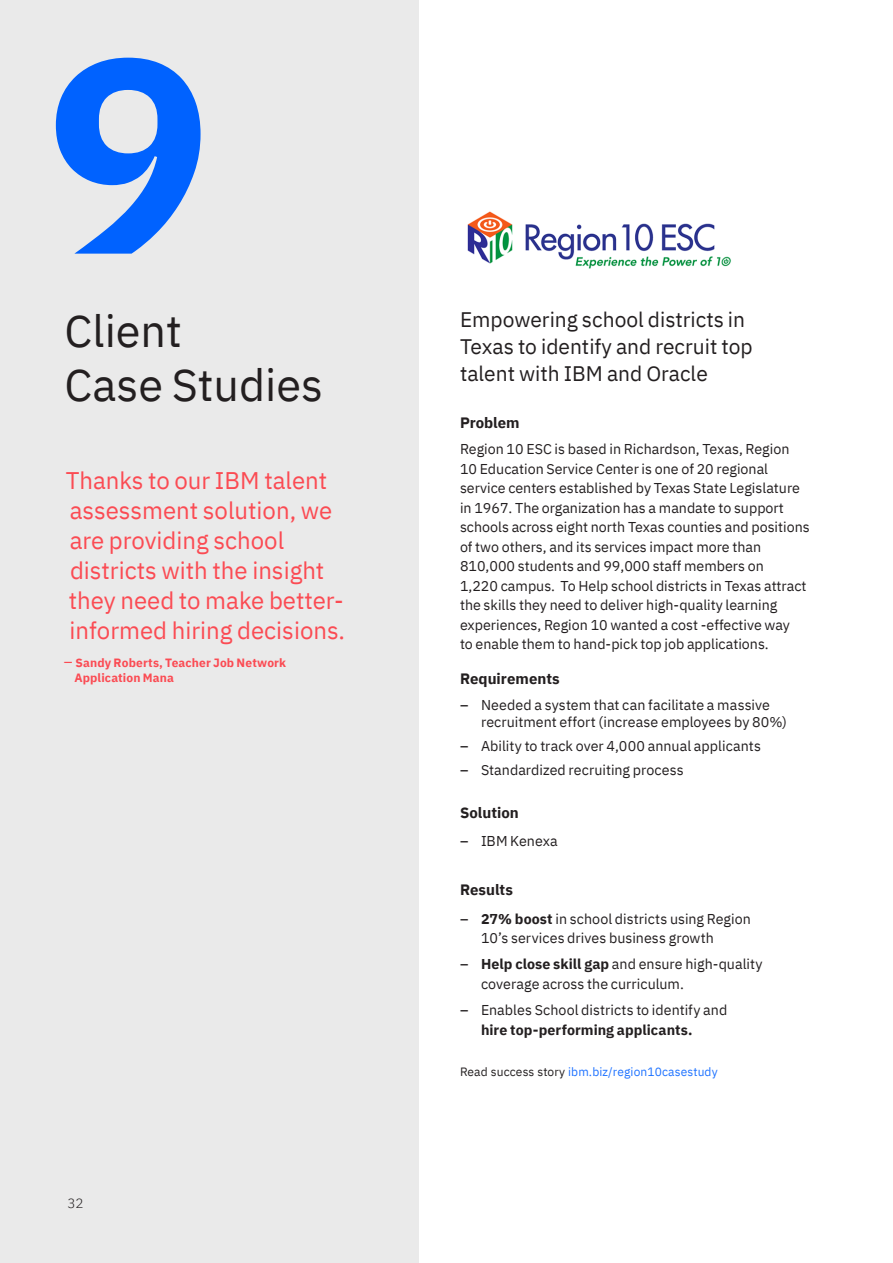
<style>
.page{position:relative;width:893px;height:1263px;background:#fff}
.page>*{position:absolute;margin:0;border:0;box-sizing:border-box;transform-origin:0 0}
.t1{font:700 276px "IBM Plex Sans";color:#0062ff}
.t2{font:45px/54px "IBM Plex Sans";color:#231f20}
.t3{font:24px/30px "IBM Plex Sans";color:#fb4b53}
.t4{font:21px/27px "IBM Plex Sans";color:#231f20}
.t5{font:700 15px "IBM Plex Sans";color:#231f20}
.t6{font:14.25px/19.5px "IBM Plex Sans";color:#231f20}
.t7{font:300 13.5px "IBM Plex Sans";color:#231f20}
.t8{font:700 12px/15px "IBM Plex Sans";letter-spacing:.01em;color:#fb4b53}
.t9{font:12px "IBM Plex Sans";letter-spacing:.01em;color:#1f73ff}
.s1{font-weight:400;font-size:15px}
.s2{font-family:"IBM Plex Sans Text"}
.s3{font-weight:700}
.s4{color:#231f20}
</style>
<div class="page">
<div style="left:0;top:0;width:419px;height:1263px;background:#eaeaea"></div>
<img style="left:467px;top:211px;width:264px;height:58px">
<h1 class="t1" style="left:46px;top:-64px;width:167px">9</h1>
<h2 class="t2" style="left:64px;top:301px;width:260px">Client<br>Case Studies</h2>
<h3 class="t3" style="left:66px;top:463px;width:281px">Thanks to our IBM talent assessment solution, we are providing school districts with the insight they need to make better&shy;informed hiring decisions.</h3>
<p class="t8" style="left:74px;top:654px;width:213px;text-indent:-11px"><span class="s1">–</span> Sandy Roberts, Teacher Job Network<br>Application Mana</p>
<p class="t7" style="left:67px;top:1193px;width:18px">32</p>
<h3 class="t4" style="left:460px;top:304px;width:294px">Empowering school districts in<br>Texas to identify and recruit top talent with IBM and Oracle</h3>
<p class="t5" style="left:460px;top:411px;width:61px">Problem</p>
<p class="t6" style="left:460px;top:438px;width:351px">Region 10 ESC is based in Richardson, Texas, Region 10 Education Service Center is one of 20 regional service centers established by Texas State Legislature in 1967. The organization has a mandate to support schools across eight north Texas counties and positions of two others, and its services impact more than 810,000 students and 99,000 staff members on<br>1,220 campus. To Help school districts in Texas attract the skills they need to deliver high-quality learning experiences, Region 10 wanted a cost -effective way<br>to enable them to hand-pick top job applications.</p>
<p class="t5" style="left:460px;top:666px;width:101px">Requirements</p>
<p class="t6" style="left:481px;top:695px;width:307px;line-height:17.2px;text-indent:-21px"><span class="s2">–</span> Needed a system that can facilitate a massive recruitment effort (increase employees by 80%)</p>
<p class="t6" style="left:460px;top:735px;width:302px"><span class="s2">–</span> Ability to track over 4,000 annual applicants</p>
<p class="t6" style="left:460px;top:759px;width:225px"><span class="s2">–</span> Standardized recruiting process</p>
<p class="t5" style="left:460px;top:801px;width:60px">Solution</p>
<p class="t6" style="left:460px;top:830px;width:99px"><span class="s2">–</span> IBM Kenexa</p>
<p class="t5" style="left:460px;top:878px;width:54px">Results</p>
<p class="t6" style="left:481px;top:908px;width:271px;text-indent:-21px"><span class="s2">–</span> <span class="s3">27% boost</span> in school districts using Region<br>10’s services drives business growth</p>
<p class="t6" style="left:481px;top:953px;width:283px;text-indent:-21px"><span class="s2">–</span> <span class="s3">Help close skill gap</span> and ensure high-quality coverage across the curriculum.</p>
<p class="t6" style="left:481px;top:999px;width:248px;text-indent:-21px"><span class="s2">–</span> Enables School districts to identify and <span class="s3">hire top-performing applicants.</span></p>
<p class="t9" style="left:460px;top:1062px;width:259px"><span class="s4">Read success story</span> ibm.biz/region10casestudy</p>
</div>
